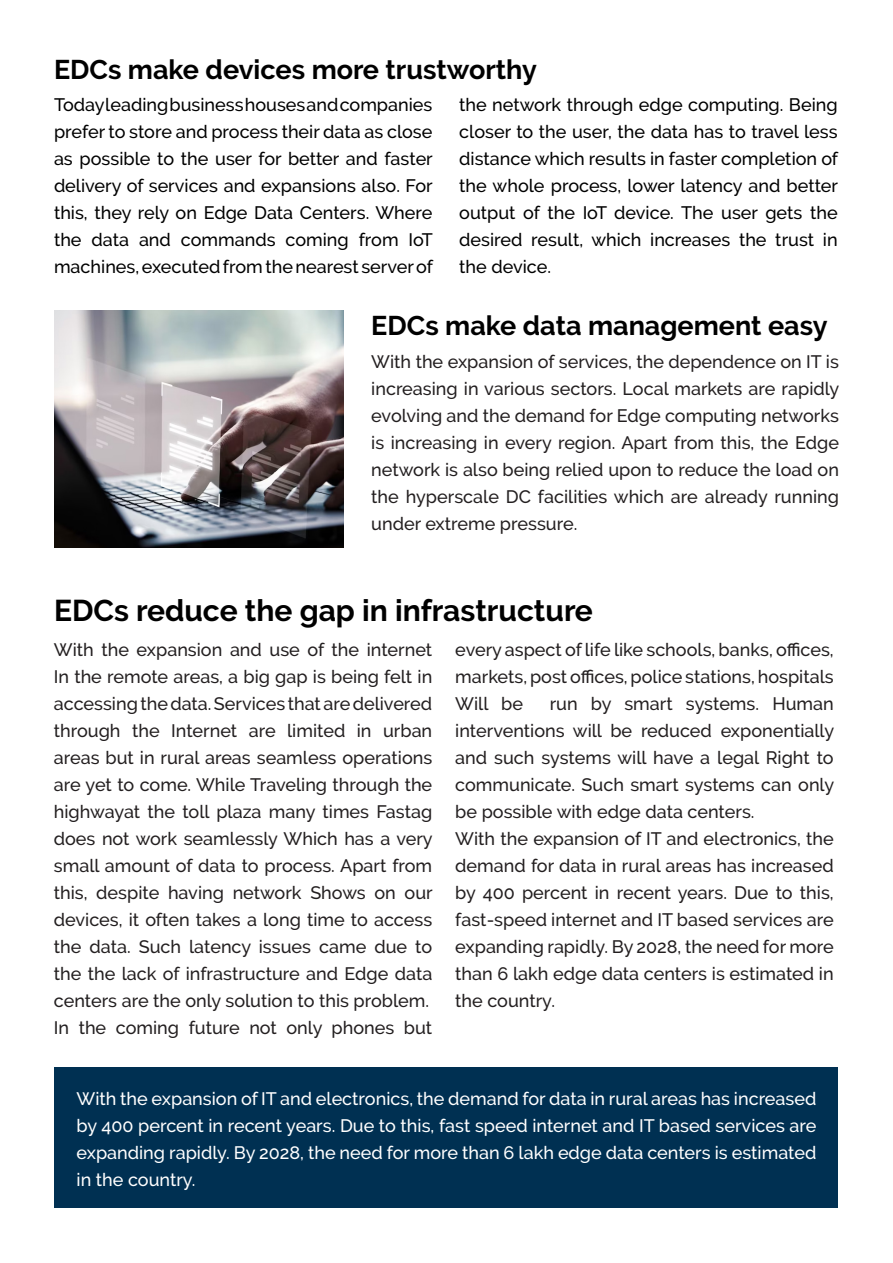
<style>
.page{position:relative;width:893px;height:1263px;background:#fff}
.page>*{position:absolute;margin:0;border:0;box-sizing:border-box;transform-origin:0 0}
.t1{font:700 30px "Raleway";color:#000}
.t2{font:700 27px "Raleway";color:#000}
.t3{font:500 18px/27px "Raleway";color:#231f20;text-align:justify}
.t4{font:500 18px/27px "Raleway";color:#000;text-align:justify}
.t5{font:500 18px/27px "Raleway";color:#fff;text-align:justify}
</style>
<div class="page">
<div style="left:54px;top:1068px;width:783px;height:140px;background:#003052"></div>
<img style="left:55px;top:310px;width:289px;height:238px">
<p class="t2" style="left:54px;top:54px;width:484px">EDCs make devices more trustworthy</p>
<p class="t4" style="left:54px;top:91px;width:380px">Today leading business houses and companies prefer to store and process their data as close as possible to the user for better and faster delivery of services and expansions also. For this, they rely on Edge Data Centers. Where the data and commands coming from IoT machines, executed from the nearest server of</p>
<p class="t4" style="left:459px;top:91px;width:380px">the network through edge computing. Being closer to the user, the data has to travel less distance which results in faster completion of the whole process, lower latency and better output of the IoT device. The user gets the desired result, which increases the trust in the device.</p>
<p class="t2" style="left:371px;top:310px;width:458px">EDCs make data management easy</p>
<p class="t3" style="left:371px;top:348px;width:470px">With the expansion of services, the dependence on IT is increasing in various sectors. Local markets are rapidly evolving and the demand for Edge computing networks is increasing in every region. Apart from this, the Edge network is also being relied upon to reduce the load on the hyperscale DC facilities which are already running under extreme pressure.</p>
<p class="t1" style="left:54px;top:593px;width:540px">EDCs reduce the gap in infrastructure</p>
<p class="t3" style="left:54px;top:636px;width:380px">With the expansion and use of the internet In the remote areas, a big gap is being felt in accessing the data. Services that are delivered through the Internet are limited in urban areas but in rural areas seamless operations are yet to come. While Traveling through the highwayat the toll plaza many times Fastag does not work seamlessly Which has a very small amount of data to process. Apart from this, despite having network Shows on our devices, it often takes a long time to access the data. Such latency issues came due to the the lack of infrastructure and Edge data centers are the only solution to this problem.</p>
<p class="t3" style="left:54px;top:1014px;width:380px">In the coming future not only phones but</p>
<p class="t3" style="left:455px;top:636px;width:380px">every aspect of life like schools, banks, offices, markets, post offices, police stations, hospitals Will be</p>
<p class="t3" style="left:455px;top:690px;width:380px;text-indent:94px">run by smart systems. Human interventions will be reduced exponentially and such systems will have a legal Right to communicate. Such smart systems can only be possible with edge data centers.</p>
<p class="t3" style="left:455px;top:825px;width:380px">With the expansion of IT and electronics, the demand for data in rural areas has increased by 400 percent in recent years. Due to this, fast-speed internet and IT based services are expanding rapidly. By 2028, the need for more than 6 lakh edge data centers is estimated in the country.</p>
<p class="t5" style="left:77px;top:1085px;width:741px">With the expansion of IT and electronics, the demand for data in rural areas has increased by 400 percent in recent years. Due to this, fast speed internet and IT based services are expanding rapidly. By 2028, the need for more than 6 lakh edge data centers is estimated in the country.</p>
</div>
